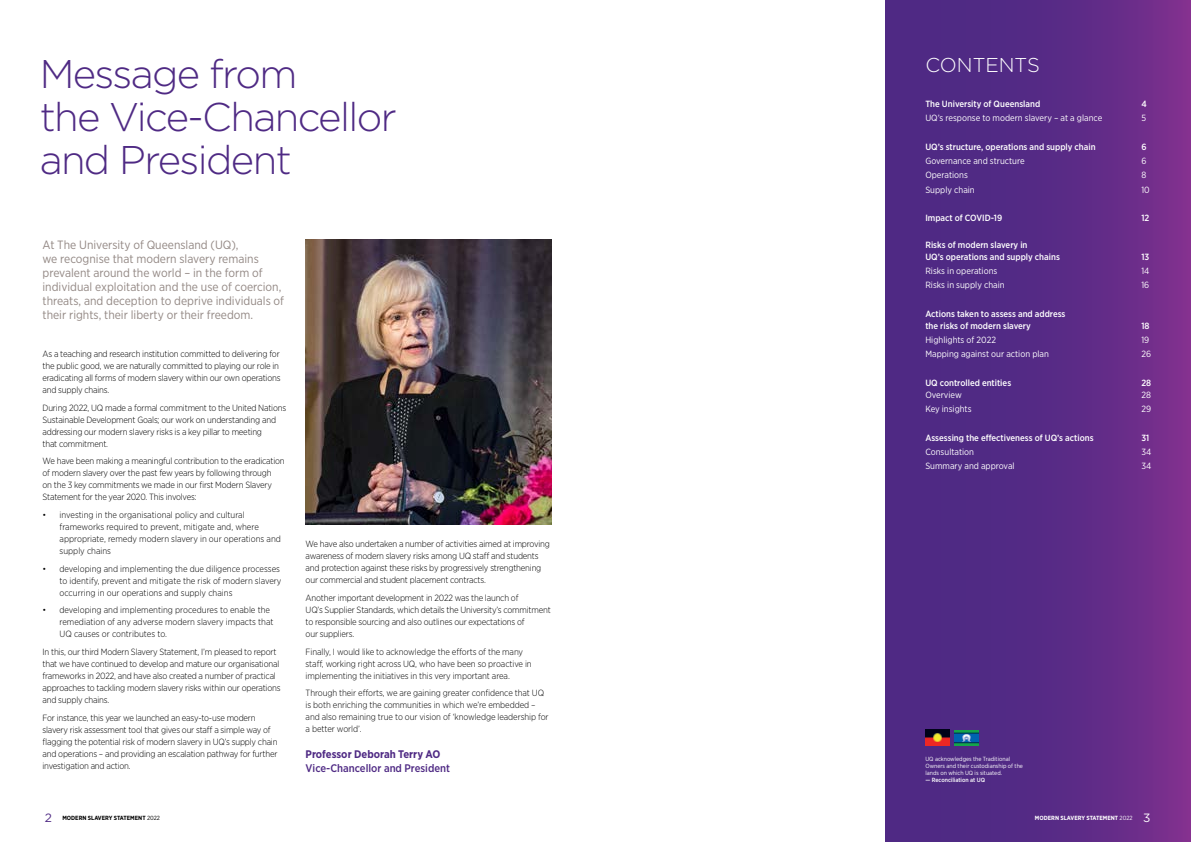
<style>
.page{position:relative;width:1191px;height:842px;background:#fff}
.page>*{position:absolute;margin:0;border:0;box-sizing:border-box;transform-origin:0 0}
.t1{font:300 40px/43px "Gotham";letter-spacing:-.04em;color:#4f2a84}
.t2{font:300 20px "Gotham";color:#fff}
.t3{font:12px/14px "Gotham Narrow";color:#938884}
.t4{font:500 11px "Gotham Narrow";color:#4f2a84}
.t5{font:700 11px "Gotham Narrow";color:#4f2a84}
.t6{font:300 9px/12px "Gotham Narrow";letter-spacing:-.02em;color:#000}
.t7{font:300 9px/12px "Gotham Narrow";color:#000}
.t8{font:500 9px/12px "Gotham Narrow";color:#fff}
.t9{font:9px "Gotham Narrow";color:#fff}
.t10{font:6px/7px "Gotham Narrow";color:#fff}
.t11{font:700 6px "Gotham Narrow";color:#000}
.t12{font:700 6px "Gotham Narrow";color:#fff}
.t13{font:500 6px "Gotham Narrow";color:#fff}
.s1{font-family:"Gotham";font-weight:400;font-size:12px;color:#4f2a84}
.s2{font-weight:400}
.s3{font-family:"Gotham";font-weight:400;font-size:12px}
</style>
<div class="page">
<div style="left:885px;top:0;width:306px;height:842px;background:linear-gradient(to right,#432882,#752f8c)"></div>
<img style="left:305px;top:239px;width:247px;height:285px">
<img style="left:925px;top:730px;width:24px;height:16px">
<img style="left:955px;top:730px;width:23px;height:16px">
<h1 class="t1" style="left:40px;top:51px;width:359px">Message from<br>the Vice-Chancellor and President</h1>
<p class="t3" style="left:43px;top:237px;width:243px">At The University of Queensland (UQ),<br>we recognise that modern slavery remains prevalent around the world – in the form of individual exploitation and the use of coercion, threats, and deception to deprive individuals of their rights, their liberty or their freedom.</p>
<p class="t6" style="left:43px;top:347px;width:239px">As a teaching and research institution committed to delivering for the public good, we are naturally committed to playing our role in eradicating all forms of modern slavery within our own operations and supply chains.</p>
<p class="t6" style="left:43px;top:401px;width:245px">During 2022, UQ made a formal commitment to the United Nations Sustainable Development Goals; our work on understanding and addressing our modern slavery risks is a key pillar to meeting<br>that commitment.</p>
<p class="t6" style="left:43px;top:455px;width:244px">We have been making a meaningful contribution to the eradication of modern slavery over the past few years by following through<br>on the 3 key commitments we made in our first Modern Slavery Statement for the year 2020. This involves:</p>
<p class="t7" style="left:60px;top:508px;width:223px;text-indent:-17px">• investing in the organisational policy and cultural frameworks required to prevent, mitigate and, where appropriate, remedy modern slavery in our operations and supply chains</p>
<p class="t7" style="left:60px;top:562px;width:223px;text-indent:-17px">• developing and implementing the due diligence processes to identify, prevent and mitigate the risk of modern slavery occurring in our operations and supply chains</p>
<p class="t7" style="left:60px;top:604px;width:215px;text-indent:-17px">• developing and implementing procedures to enable the remediation of any adverse modern slavery impacts that<br>UQ causes or contributes to.</p>
<p class="t6" style="left:43px;top:645px;width:239px">In this, our third Modern Slavery Statement, I’m pleased to report that we have continued to develop and mature our organisational frameworks in 2022, and have also created a number of practical approaches to tackling modern slavery risks within our operations and supply chains.</p>
<p class="t6" style="left:43px;top:711px;width:236px">For instance, this year we launched an easy-to-use modern slavery risk assessment tool that gives our staff a simple way of flagging the potential risk of modern slavery in UQ’s supply chain and operations – and providing an escalation pathway for further investigation and action.</p>
<p class="t11" style="left:45px;top:814px;width:117px"><span class="s1">2</span> MODERN SLAVERY STATEMENT <span class="s2">2022</span></p>
<p class="t6" style="left:306px;top:538px;width:246px">We have also undertaken a number of activities aimed at improving awareness of modern slavery risks among UQ staff and students and protection against these risks by progressively strengthening our commercial and student placement contracts.</p>
<p class="t6" style="left:306px;top:592px;width:247px">Another important development in 2022 was the launch of<br>UQ’s Supplier Standards, which details the University’s commitment to responsible sourcing and also outlines our expectations of<br>our suppliers.</p>
<p class="t6" style="left:306px;top:645px;width:228px">Finally, I would like to acknowledge the efforts of the many staff, working right across UQ, who have been so proactive in implementing the initiatives in this very important area.</p>
<p class="t6" style="left:306px;top:687px;width:244px">Through their efforts, we are gaining greater confidence that UQ is both enriching the communities in which we’re embedded – and also remaining true to our vision of ‘knowledge leadership for a better world’.</p>
<p class="t5" style="left:306px;top:747px;width:136px">Professor Deborah Terry AO</p>
<p class="t4" style="left:306px;top:762px;width:146px">Vice-Chancellor and President</p>
<h2 class="t2" style="left:925px;top:52px;width:116px">CONTENTS</h2>
<p class="t8" style="left:925px;top:98px;width:116px">The University of Queensland</p>
<p class="t8" style="left:1141px;top:98px;width:7px">4</p>
<p class="t9" style="left:925px;top:113px;width:178px">UQ’s response to modern slavery – at a glance</p>
<p class="t9" style="left:1141px;top:113px;width:6px">5</p>
<p class="t8" style="left:925px;top:141px;width:172px">UQ’s structure, operations and supply chain</p>
<p class="t8" style="left:1141px;top:141px;width:7px">6</p>
<p class="t9" style="left:925px;top:155px;width:101px">Governance and structure</p>
<p class="t9" style="left:1141px;top:155px;width:7px">6</p>
<p class="t9" style="left:925px;top:170px;width:44px">Operations</p>
<p class="t9" style="left:1141px;top:170px;width:6px">8</p>
<p class="t9" style="left:925px;top:184px;width:51px">Supply chain</p>
<p class="t9" style="left:1141px;top:184px;width:10px">10</p>
<p class="t8" style="left:925px;top:212px;width:78px">Impact of COVID-19</p>
<p class="t8" style="left:1141px;top:212px;width:9px">12</p>
<p class="t8" style="left:925px;top:238px;width:136px">Risks of modern slavery in<br>UQ’s operations and supply chains</p>
<p class="t8" style="left:1141px;top:250px;width:9px">13</p>
<p class="t9" style="left:925px;top:265px;width:73px">Risks in operations</p>
<p class="t9" style="left:1141px;top:265px;width:10px">14</p>
<p class="t9" style="left:925px;top:279px;width:81px">Risks in supply chain</p>
<p class="t9" style="left:1141px;top:279px;width:9px">16</p>
<p class="t8" style="left:925px;top:307px;width:142px">Actions taken to assess and address the risks of modern slavery</p>
<p class="t8" style="left:1141px;top:319px;width:10px">18</p>
<p class="t9" style="left:925px;top:334px;width:72px">Highlights of 2022</p>
<p class="t9" style="left:1141px;top:334px;width:9px">19</p>
<p class="t9" style="left:925px;top:348px;width:125px">Mapping against our action plan</p>
<p class="t9" style="left:1141px;top:348px;width:11px">26</p>
<p class="t8" style="left:925px;top:376px;width:87px">UQ controlled entities</p>
<p class="t8" style="left:1141px;top:376px;width:11px">28</p>
<p class="t9" style="left:925px;top:389px;width:38px">Overview</p>
<p class="t9" style="left:1141px;top:389px;width:11px">28</p>
<p class="t9" style="left:925px;top:403px;width:48px">Key insights</p>
<p class="t9" style="left:1141px;top:403px;width:11px">29</p>
<p class="t8" style="left:925px;top:431px;width:170px">Assessing the effectiveness of UQ’s actions</p>
<p class="t8" style="left:1141px;top:431px;width:9px">31</p>
<p class="t9" style="left:925px;top:446px;width:50px">Consultation</p>
<p class="t9" style="left:1141px;top:446px;width:11px">34</p>
<p class="t9" style="left:925px;top:460px;width:91px">Summary and approval</p>
<p class="t9" style="left:1141px;top:460px;width:11px">34</p>
<p class="t10" style="left:925px;top:756px;width:99px">UQ acknowledges the Traditional<br>Owners and their custodianship of the lands on which UQ is situated.</p>
<p class="t13" style="left:925px;top:776px;width:61px">— Reconciliation at UQ</p>
<p class="t12" style="left:1035px;top:814px;width:117px">MODERN SLAVERY STATEMENT <span class="s2">2022</span> <span class="s3">3</span></p>
</div>
